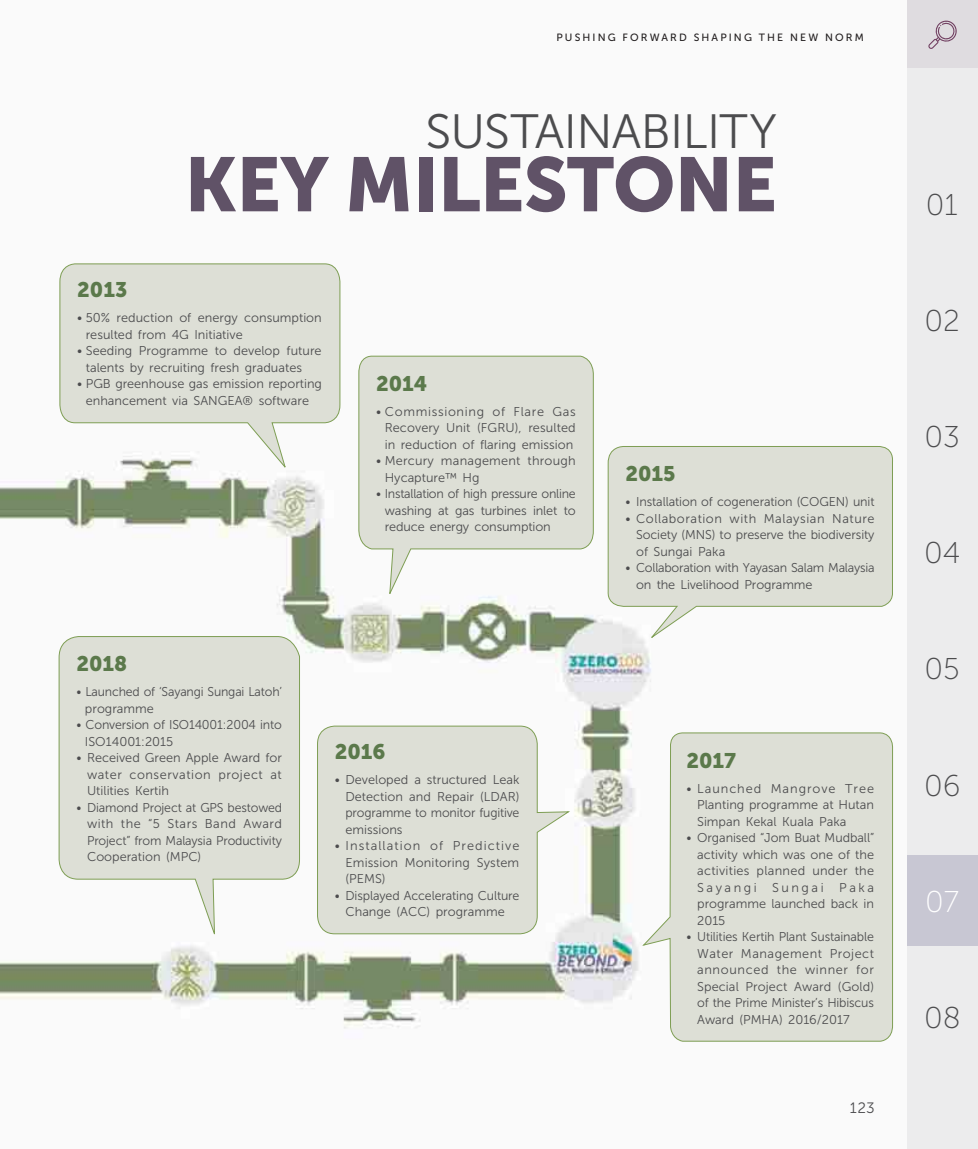
<style>
.page{position:relative;width:978px;height:1149px;background:#fff}
.page>*{position:absolute;margin:0;border:0;box-sizing:border-box;transform-origin:0 0}
.t1{font:75.9px "Museo Sans 900";letter-spacing:-.01em;color:#605267}
.t2{font:48px "Museo Sans 300";letter-spacing:-.015em;color:#4c4c4e}
.t3{font:30px "Museo Sans 100";color:#4c4c4e}
.t4{font:30px "Museo Sans 100";color:#fff}
.t5{font:21px "Museo Sans 900";color:#5b794b}
.t6{font:15px "Museo Sans 300";color:#4c4c4e}
.t7{font:12.75px/16.5px "Museo Sans 300";color:#4c4c4e;text-align:justify}
.t8{font:12.75px/16.5px "Museo Sans 300";letter-spacing:-.02em;color:#4c4c4e}
.t9{font:12.75px/16.5px "Museo Sans 300";letter-spacing:.02em;color:#4c4c4e}
.t10{font:10.5px "Museo Sans 500";letter-spacing:.2em;color:#231f20}
</style>
<div class="page">
<img style="left:0;top:468px;width:894px;height:561px">
<div style="left:907px;top:0;width:71px;height:1148px;background:#ececed"></div>
<div style="left:907px;top:0;width:71px;height:67px;background:#dfdce0"></div>
<svg style="left:928px;top:20px;width:29px;height:29px"></svg>
<div style="left:907px;top:855px;width:71px;height:90px;background:#c8c7d3"></div>
<svg style="left:641px;top:732px;width:252px;height:310px;background:#dee1d8"></svg>
<svg style="left:59px;top:263px;width:282px;height:205px"></svg>
<svg style="left:358px;top:355px;width:236px;height:239px"></svg>
<svg style="left:58px;top:635px;width:242px;height:299px"></svg>
<svg style="left:607px;top:446px;width:287px;height:195px"></svg>
<svg style="left:317px;top:725px;width:254px;height:209px;background:#dfe1d8"></svg>
<p class="t10" style="left:556px;top:33px;width:309px">PUSHING FORWARD SHAPING THE NEW NORM</p>
<h2 class="t2" style="left:425px;top:114px;width:353px">SUSTAINABILITY</h2>
<h1 class="t1" style="left:185px;top:157px;width:594px">KEY MILESTONE</h1>
<h3 class="t5" style="left:77px;top:282px;width:52px">2013</h3>
<p class="t7" style="left:86px;top:310px;width:238px;text-indent:-9px">• 50% reduction of energy consumption resulted from 4G Initiative</p>
<p class="t7" style="left:86px;top:343px;width:237px;text-indent:-9px">• Seeding Programme to develop future talents by recruiting fresh graduates</p>
<p class="t7" style="left:77px;top:376px;width:246px;text-align:center">• PGB greenhouse gas emission reporting enhancement via SANGEA® software</p>
<h3 class="t5" style="left:376px;top:376px;width:53px">2014</h3>
<p class="t7" style="left:385px;top:404px;width:192px;text-indent:-9px">• Commissioning of Flare Gas Recovery Unit (FGRU), resulted in reduction of flaring emission</p>
<p class="t9" style="left:385px;top:454px;width:192px;text-indent:-9px">• Mercury management through<br>Hycapture™ Hg</p>
<p class="t7" style="left:385px;top:487px;width:193px;text-indent:-9px">• Installation of high pressure online washing at gas turbines inlet to reduce energy consumption</p>
<h3 class="t5" style="left:76px;top:656px;width:52px">2018</h3>
<p class="t7" style="left:85px;top:684px;width:199px;text-indent:-9px">• Launched of ‘Sayangi Sungai Latoh’ programme</p>
<p class="t7" style="left:85px;top:717px;width:198px;text-indent:-9px">• Conversion of ISO14001:2004 into<br>ISO14001:2015</p>
<p class="t7" style="left:87px;top:750px;width:196px;text-indent:-11px">• Received Green Apple Award for water conservation project at Utilities Kertih</p>
<p class="t7" style="left:87px;top:800px;width:197px;text-indent:-11px">• Diamond Project at GPS bestowed with the “5 Stars Band Award Project” from Malaysia Productivity Cooperation (MPC)</p>
<h3 class="t5" style="left:335px;top:744px;width:52px">2016</h3>
<p class="t7" style="left:345px;top:772px;width:175px;text-indent:-11px">• Developed a structured Leak Detection and Repair (LDAR) programme to monitor fugitive emissions</p>
<p class="t7" style="left:345px;top:838px;width:175px;text-indent:-11px">• Installation of Predictive Emission Monitoring System (PEMS)</p>
<p class="t7" style="left:335px;top:888px;width:186px;text-align:center">• Displayed Accelerating Culture<br>Change (ACC) programme</p>
<h3 class="t5" style="left:625px;top:466px;width:51px">2015</h3>
<p class="t7" style="left:625px;top:494px;width:251px">• Installation of cogeneration (COGEN) unit</p>
<p class="t7" style="left:636px;top:511px;width:240px;text-indent:-11px">• Collaboration with Malaysian Nature Society (MNS) to preserve the biodiversity of Sungai Paka</p>
<p class="t8" style="left:636px;top:560px;width:240px;text-indent:-11px">• Collaboration with Yayasan Salam Malaysia on the Livelihood Programme</p>
<h3 class="t5" style="left:687px;top:752px;width:51px">2017</h3>
<p class="t7" style="left:697px;top:781px;width:178px;text-indent:-11px">• Launched Mangrove Tree Planting programme at Hutan Simpan Kekal Kuala Paka</p>
<p class="t7" style="left:697px;top:830px;width:179px;text-indent:-11px">• Organised “Jom Buat Mudball” activity which was one of the activities planned under the Sayangi Sungai Paka programme launched back in 2015</p>
<p class="t7" style="left:697px;top:929px;width:178px;text-indent:-11px">• Utilities Kertih Plant Sustainable Water Management Project announced the winner for Special Project Award (Gold) of the Prime Minister’s Hibiscus Award (PMHA) 2016/2017</p>
<p class="t6" style="left:849px;top:1101px;width:27px">123</p>
<h3 class="t3" style="left:926px;top:193px;width:33px">01</h3>
<h3 class="t3" style="left:925px;top:309px;width:37px">02</h3>
<h3 class="t3" style="left:925px;top:425px;width:37px">03</h3>
<h3 class="t3" style="left:924px;top:541px;width:38px">04</h3>
<h3 class="t3" style="left:925px;top:657px;width:37px">05</h3>
<h3 class="t3" style="left:924px;top:774px;width:38px">06</h3>
<h3 class="t4" style="left:925px;top:890px;width:35px">07</h3>
<h3 class="t3" style="left:924px;top:1006px;width:38px">08</h3>
</div>
